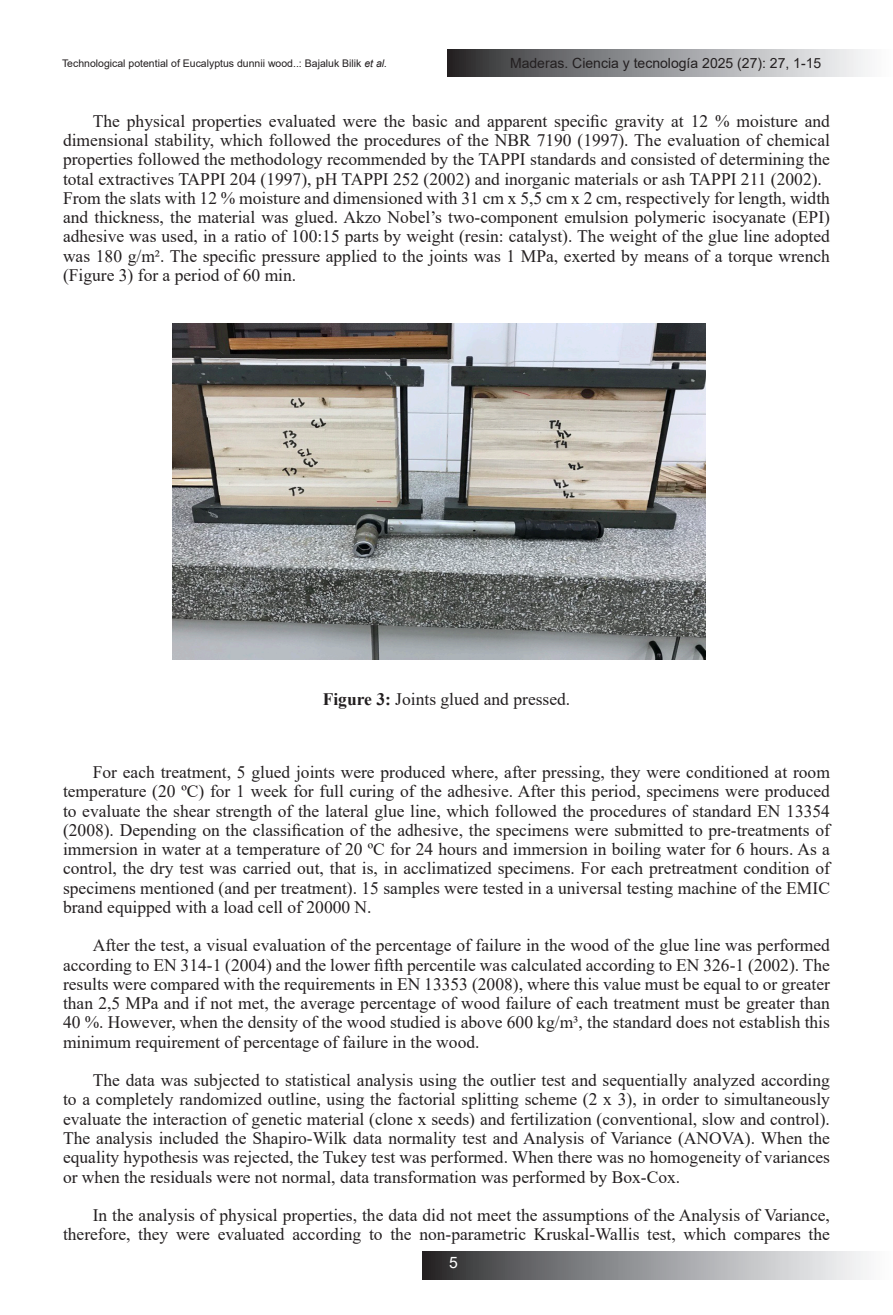
<style>
.page{position:relative;width:893px;height:1315px;background:#fff}
.page>*{position:absolute;margin:0;border:0;box-sizing:border-box;transform-origin:0 0}
.t1{font:17.5px/19.2px "Times New Roman";color:#231f20;text-align:justify}
.t2{font:15.75px "Arial";color:#fff}
.t3{font:14px "Arial";color:#231f20}
.t4{font:10.5px "Arial";color:#231f20}
.s1{font-style:italic}
.s2{font-weight:700}
</style>
<div class="page">
<svg style="left:448px;top:49px;width:420px;height:28px;background:#949597"></svg>
<svg style="left:423px;top:1252px;width:444px;height:27px;background:#949597"></svg>
<img style="left:172px;top:324px;width:534px;height:336px">
<p class="t4" style="left:62px;top:56px;width:327px">Technological potential of Eucalyptus dunnii wood..: Bajaluk Bilik <span class="s1">et al.</span></p>
<p class="t3" style="left:510px;top:53px;width:313px">Maderas. Ciencia y tecnología 2025 (27): 27, 1-15</p>
<p class="t1" style="left:63px;top:111px;width:768px;text-indent:30px">The physical properties evaluated were the basic and apparent specific gravity at 12 % moisture and dimensional stability, which followed the procedures of the NBR 7190 (1997). The evaluation of chemical properties followed the methodology recommended by the TAPPI standards and consisted of determining the total extractives TAPPI 204 (1997), pH TAPPI 252 (2002) and inorganic materials or ash TAPPI 211 (2002).</p>
<p class="t1" style="left:63px;top:188px;width:768px">From the slats with 12 % moisture and dimensioned with 31 cm x 5,5 cm x 2 cm, respectively for length, width and thickness, the material was glued. Akzo Nobel’s two-component emulsion polymeric isocyanate (EPI) adhesive was used, in a ratio of 100:15 parts by weight (resin: catalyst). The weight of the glue line adopted was 180 g/m². The specific pressure applied to the joints was 1 MPa, exerted by means of a torque wrench (Figure 3) for a period of 60 min.</p>
<p class="t1" style="left:323px;top:688px;width:249px"><span class="s2">Figure 3:</span> Joints glued and pressed.</p>
<p class="t1" style="left:63px;top:762px;width:768px;text-indent:30px">For each treatment, 5 glued joints were produced where, after pressing, they were conditioned at room temperature (20 ºC) for 1 week for full curing of the adhesive. After this period, specimens were produced to evaluate the shear strength of the lateral glue line, which followed the procedures of standard EN 13354 (2008). Depending on the classification of the adhesive, the specimens were submitted to pre-treatments of immersion in water at a temperature of 20 ºC for 24 hours and immersion in boiling water for 6 hours. As a control, the dry test was carried out, that is, in acclimatized specimens. For each pretreatment condition of specimens mentioned (and per treatment). 15 samples were tested in a universal testing machine of the EMIC brand equipped with a load cell of 20000 N.</p>
<p class="t1" style="left:63px;top:935px;width:768px;text-indent:30px">After the test, a visual evaluation of the percentage of failure in the wood of the glue line was performed according to EN 314-1 (2004) and the lower fifth percentile was calculated according to EN 326-1 (2002). The results were compared with the requirements in EN 13353 (2008), where this value must be equal to or greater than 2,5 MPa and if not met, the average percentage of wood failure of each treatment must be greater than 40 %. However, when the density of the wood studied is above 600 kg/m³, the standard does not establish this minimum requirement of percentage of failure in the wood.</p>
<p class="t1" style="left:63px;top:1070px;width:768px;text-indent:30px">The data was subjected to statistical analysis using the outlier test and sequentially analyzed according to a completely randomized outline, using the factorial splitting scheme (2 x 3), in order to simultaneously evaluate the interaction of genetic material (clone x seeds) and fertilization (conventional, slow and control).<br>The analysis included the Shapiro-Wilk data normality test and Analysis of Variance (ANOVA). When the equality hypothesis was rejected, the Tukey test was performed. When there was no homogeneity of variances or when the residuals were not normal, data transformation was performed by Box-Cox.</p>
<p class="t1" style="left:63px;top:1205px;width:768px;text-align:right">In the analysis of physical properties, the data did not meet the assumptions of the Analysis of Variance, therefore, they were evaluated according to the non-parametric Kruskal-Wallis test, which compares the</p>
<p class="t2" style="left:449px;top:1252px;width:10px">5</p>
</div>
